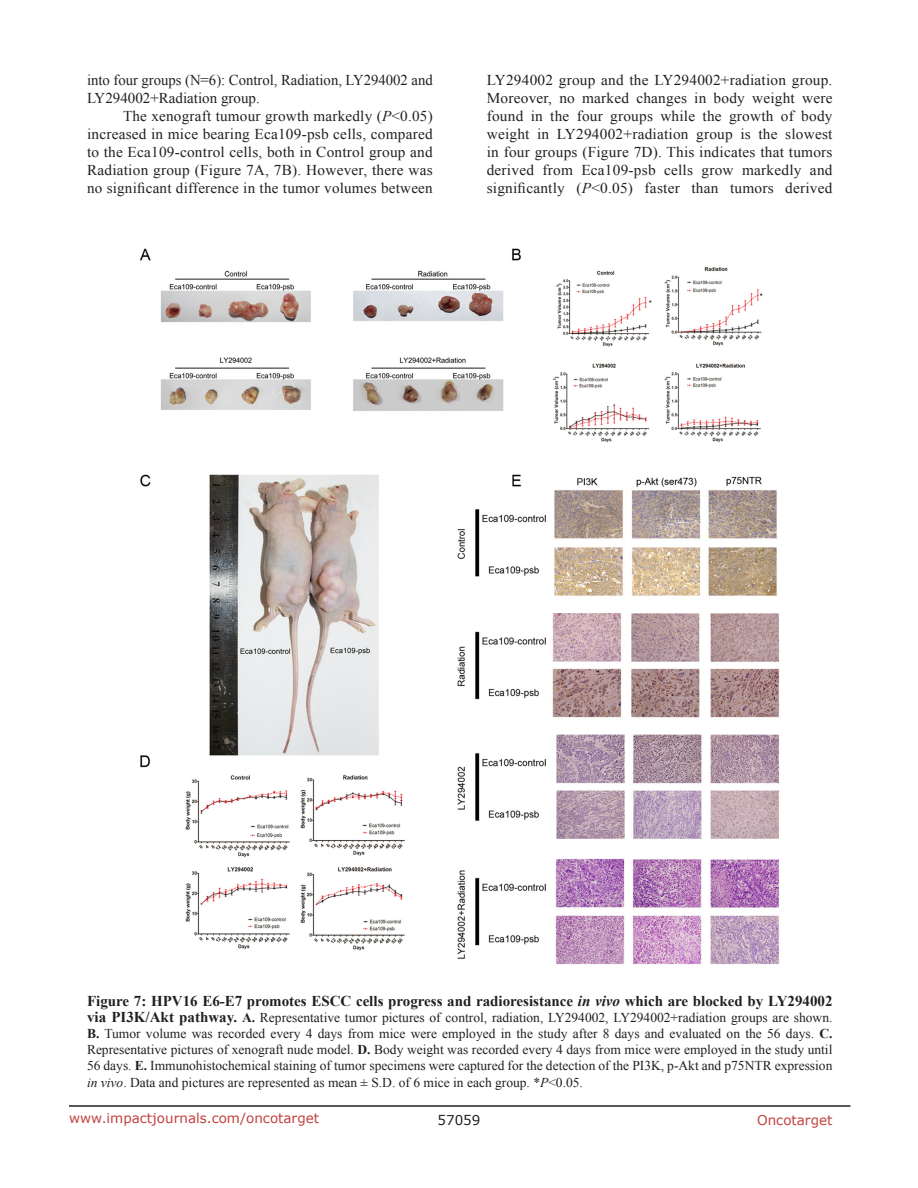
<style>
.page{position:relative;width:918px;height:1188px;background:#fff}
.page>*{position:absolute;margin:0;border:0;box-sizing:border-box;transform-origin:0 0}
.t1{font:15px/18px "Times New Roman";letter-spacing:.015em;color:#231f20;text-align:justify}
.t2{font:700 15px "Times New Roman";color:#231f20}
.t3{font:13.5px/16.2px "Times New Roman";color:#231f20;text-align:justify}
.t4{font:13.5px "Verdana";color:#c24141}
.t5{font:13.5px "Verdana";color:#231f20}
.s1{font-style:italic}
.s2{font-weight:700;font-size:15px}
.s3{font-weight:700}
</style>
<div class="page">
<hr style="left:69px;top:1105px;width:781px;height:2px;background:#231f20">
<img style="left:140px;top:248px;width:640px;height:717px">
<p class="t1" style="left:87px;top:71px;width:347px">into four groups (N=6): Control, Radiation, LY294002 and<br>LY294002+Radiation group.</p>
<p class="t1" style="left:87px;top:107px;width:347px;text-indent:36px">The xenograft tumour growth markedly (<span class="s1">P</span>&lt;0.05) increased in mice bearing Eca109-psb cells, compared to the Eca109-control cells, both in Control group and Radiation group (Figure 7A, 7B). However, there was no significant difference in the tumor volumes between</p>
<p class="t1" style="left:487px;top:71px;width:347px">LY294002 group and the LY294002+radiation group.<br>Moreover, no marked changes in body weight were found in the four groups while the growth of body weight in LY294002+radiation group is the slowest in four groups (Figure 7D). This indicates that tumors derived from Eca109-psb cells grow markedly and significantly (<span class="s1">P</span>&lt;0.05) faster than tumors derived</p>
<p class="t2" style="left:87px;top:990px;width:747px">Figure 7: HPV16 E6-E7 promotes ESCC cells progress and radioresistance <span class="s1">in vivo</span> which are blocked by LY294002</p>
<p class="t3" style="left:87px;top:1009px;width:747px"><span class="s2">via PI3K/Akt pathway.</span> <span class="s3">A.</span> Representative tumor pictures of control, radiation, LY294002, LY294002+radiation groups are shown.<br><span class="s3">B.</span> Tumor volume was recorded every 4 days from mice were employed in the study after 8 days and evaluated on the 56 days. <span class="s3">C.<br></span>Representative pictures of xenograft nude model. <span class="s3">D.</span> Body weight was recorded every 4 days from mice were employed in the study until 56 days. <span class="s3">E.</span> Immunohistochemical staining of tumor specimens were captured for the detection of the PI3K, p-Akt and p75NTR expression <span class="s1">in vivo</span>. Data and pictures are represented as mean ± S.D. of 6 mice in each group. *<span class="s1">P</span>&lt;0.05.</p>
<p class="t4" style="left:69px;top:1109px;width:252px">www.impactjournals.com/oncotarget</p>
<p class="t5" style="left:438px;top:1111px;width:44px">57059</p>
<p class="t4" style="left:757px;top:1111px;width:77px">Oncotarget</p>
</div>
